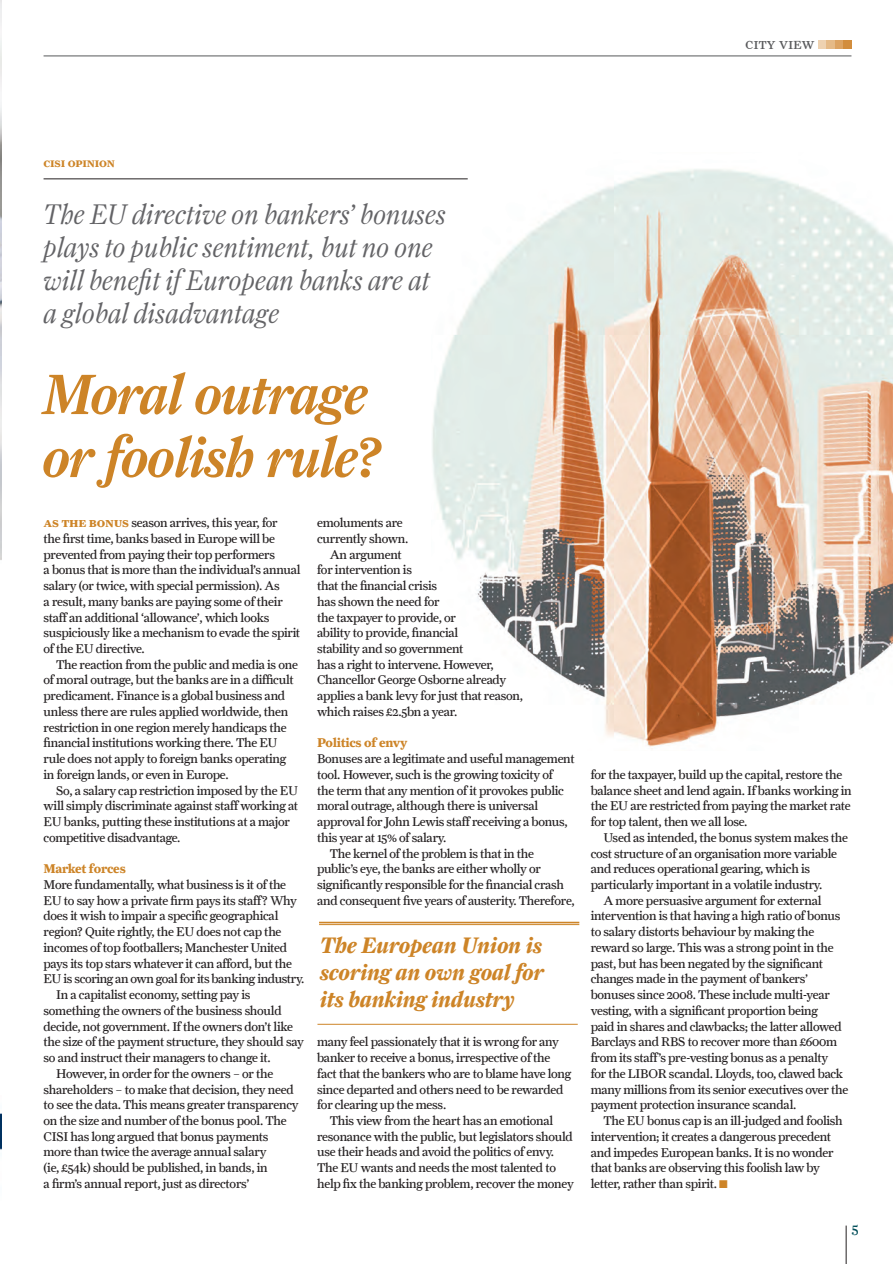
<style>
.page{position:relative;width:893px;height:1264px;background:#fff}
.page>*{position:absolute;margin:0;border:0;box-sizing:border-box;transform-origin:0 0}
.t1{font:italic 500 57px/63px "Farnham Display";letter-spacing:-.02em;color:#cd8427}
.t2{font:italic 300 28.5px/33px "Farnham Display";color:#636366}
.t3{font:italic 700 22.5px/27px "Farnham Display";color:#cd8427;text-align:justify}
.t4{font:15px "Farnham Display Regular SC";letter-spacing:-.02em;color:#57585a}
.t5{font:13.5px "Farnham Display";color:#004e59}
.t6{font:12.75px/15.8px "Farnham Text";letter-spacing:-.02em;color:#231f20}
.t7{font:700 12.75px "Farnham Text";letter-spacing:-.02em;color:#cd8427}
.t8{font:12px "Farnham Display Bold SC";letter-spacing:-.02em;color:#cd8427}
.s1{font-family:"Farnham Text Bold SC";color:#cd8427}
.s2{color:#cd8427}
</style>
<div class="page">
<div style="left:818px;top:40px;width:9px;height:8px;background:#eed2b1"></div>
<div style="left:827px;top:40px;width:8px;height:8px;background:#e5ba87"></div>
<div style="left:835px;top:40px;width:8px;height:8px;background:#dca362"></div>
<div style="left:843px;top:40px;width:8px;height:8px;background:#d28d3d"></div>
<img style="left:431px;top:169px;width:462px;height:580px">
<hr style="left:44px;top:179px;width:424px;height:1px;background:#231f20">
<hr style="left:44px;top:56px;width:807px;height:1px;background:#57585a">
<hr style="left:846px;top:1225px;width:1px;height:39px;background:#231f20">
<img style="left:0;top:2px;width:1px;height:1148px">
<hr style="left:319px;top:922px;width:260px;height:1px;background:#cd8427">
<hr style="left:319px;top:924px;width:260px;height:1px;background:#cd8427">
<hr style="left:317px;top:1024px;width:261px;height:1px;background:#cd8427">
<p class="t4" style="left:745px;top:35px;width:71px">city view</p>
<p class="t8" style="left:44px;top:156px;width:73px">cisi opinion</p>
<h2 class="t2" style="left:44px;top:197px;width:404px">The EU directive on bankers’ bonuses plays to public sentiment, but no one will benefit if European banks are at a global disadvantage</h2>
<h1 class="t1" style="left:43px;top:362px;width:339px">Moral outrage or foolish rule?</h1>
<p class="t6" style="left:44px;top:515px;width:259px"><span class="s1">as the bonus</span> season arrives, this year, for<br>the first time, banks based in Europe will be prevented from paying their top performers<br>a bonus that is more than the individual’s annual salary (or twice, with special permission). As<br>a result, many banks are paying some of their staff an additional ‘allowance’, which looks suspiciously like a mechanism to evade the spirit of the EU directive.</p>
<p class="t6" style="left:44px;top:656px;width:256px;text-indent:13px">The reaction from the public and media is one of moral outrage, but the banks are in a difficult predicament. Finance is a global business and unless there are rules applied worldwide, then restriction in one region merely handicaps the financial institutions working there. The EU rule does not apply to foreign banks operating in foreign lands, or even in Europe.</p>
<p class="t6" style="left:44px;top:782px;width:256px;text-indent:13px">So, a salary cap restriction imposed by the EU will simply discriminate against staff working at EU banks, putting these institutions at a major competitive disadvantage.</p>
<p class="t7" style="left:44px;top:861px;width:84px">Market forces</p>
<p class="t6" style="left:44px;top:876px;width:244px">More fundamentally, what business is it of the</p>
<p class="t6" style="left:44px;top:892px;width:255px">EU to say how a private firm pays its staff? Why</p>
<p class="t6" style="left:44px;top:908px;width:236px">does it wish to impair a specific geographical</p>
<p class="t6" style="left:44px;top:924px;width:239px">region? Quite rightly, the EU does not cap the</p>
<p class="t6" style="left:44px;top:939px;width:245px">incomes of top footballers; Manchester United</p>
<p class="t6" style="left:44px;top:955px;width:250px">pays its top stars whatever it can afford, but the</p>
<p class="t6" style="left:44px;top:971px;width:262px">EU is scoring an own goal for its banking industry.</p>
<p class="t6" style="left:56px;top:987px;width:196px">In a capitalist economy, setting pay is</p>
<p class="t6" style="left:44px;top:1002px;width:240px">something the owners of the business should</p>
<p class="t6" style="left:44px;top:1018px;width:251px">decide, not government. If the owners don’t like</p>
<p class="t6" style="left:44px;top:1034px;width:262px">the size of the payment structure, they should say</p>
<p class="t6" style="left:44px;top:1050px;width:229px">so and instruct their managers to change it.</p>
<p class="t6" style="left:56px;top:1065px;width:218px">However, in order for the owners – or the</p>
<p class="t6" style="left:44px;top:1081px;width:252px">shareholders – to make that decision, they need</p>
<p class="t6" style="left:44px;top:1097px;width:257px">to see the data. This means greater transparency</p>
<p class="t6" style="left:44px;top:1112px;width:245px">on the size and number of the bonus pool. The</p>
<p class="t6" style="left:44px;top:1128px;width:226px">CISI has long argued that bonus payments</p>
<p class="t6" style="left:44px;top:1144px;width:224px">more than twice the average annual salary</p>
<p class="t6" style="left:44px;top:1160px;width:226px">(ie, £54k) should be published, in bands, in</p>
<p class="t6" style="left:44px;top:1175px;width:207px">a firm’s annual report, just as directors’</p>
<p class="t6" style="left:317px;top:515px;width:87px">emoluments are</p>
<p class="t6" style="left:317px;top:530px;width:93px">currently shown.</p>
<p class="t6" style="left:330px;top:546px;width:73px">An argument</p>
<p class="t6" style="left:317px;top:562px;width:96px">for intervention is</p>
<p class="t6" style="left:317px;top:578px;width:121px">that the financial crisis</p>
<p class="t6" style="left:317px;top:593px;width:124px">has shown the need for</p>
<p class="t6" style="left:317px;top:609px;width:140px">the taxpayer to provide, or</p>
<p class="t6" style="left:317px;top:625px;width:143px">ability to provide, financial</p>
<p class="t6" style="left:317px;top:640px;width:148px">stability and so government</p>
<p class="t6" style="left:317px;top:656px;width:178px">has a right to intervene. However,</p>
<p class="t6" style="left:317px;top:672px;width:191px">Chancellor George Osborne already</p>
<p class="t6" style="left:317px;top:688px;width:207px">applies a bank levy for just that reason,</p>
<p class="t6" style="left:317px;top:703px;width:142px">which raises £2.5bn a year.</p>
<p class="t7" style="left:317px;top:735px;width:92px">Politics of envy</p>
<p class="t6" style="left:317px;top:751px;width:259px">Bonuses are a legitimate and useful management</p>
<p class="t6" style="left:317px;top:766px;width:237px">tool. However, such is the growing toxicity of</p>
<p class="t6" style="left:317px;top:782px;width:248px">the term that any mention of it provokes public</p>
<p class="t6" style="left:317px;top:798px;width:223px">moral outrage, although there is universal</p>
<p class="t6" style="left:317px;top:814px;width:252px">approval for John Lewis staff receiving a bonus,</p>
<p class="t6" style="left:317px;top:829px;width:131px">this year at 15% of salary.</p>
<p class="t6" style="left:330px;top:845px;width:206px">The kernel of the problem is that in the</p>
<p class="t6" style="left:317px;top:861px;width:225px">public’s eye, the banks are either wholly or</p>
<p class="t6" style="left:317px;top:876px;width:248px">significantly responsible for the financial crash</p>
<p class="t6" style="left:317px;top:892px;width:259px">and consequent five years of austerity. Therefore,</p>
<h3 class="t3" style="left:320px;top:932px;width:226px">The European Union is scoring an own goal for its banking industry</h3>
<p class="t6" style="left:317px;top:1034px;width:256px">many feel passionately that it is wrong for any banker to receive a bonus, irrespective of the fact that the bankers who are to blame have long since departed and others need to be rewarded for clearing up the mess.</p>
<p class="t6" style="left:317px;top:1112px;width:258px;text-indent:13px">This view from the heart has an emotional resonance with the public, but legislators should use their heads and avoid the politics of envy.<br>The EU wants and needs the most talented to help fix the banking problem, recover the money</p>
<p class="t6" style="left:591px;top:766px;width:262px">for the taxpayer, build up the capital, restore the balance sheet and lend again. If banks working in the EU are restricted from paying the market rate for top talent, then we all lose.</p>
<p class="t6" style="left:603px;top:829px;width:246px">Used as intended, the bonus system makes the</p>
<p class="t6" style="left:591px;top:845px;width:248px">cost structure of an organisation more variable</p>
<p class="t6" style="left:591px;top:861px;width:221px">and reduces operational gearing, which is</p>
<p class="t6" style="left:591px;top:876px;width:233px">particularly important in a volatile industry.</p>
<p class="t6" style="left:603px;top:892px;width:219px">A more persuasive argument for external</p>
<p class="t6" style="left:591px;top:908px;width:251px">intervention is that having a high ratio of bonus</p>
<p class="t6" style="left:591px;top:924px;width:225px">to salary distorts behaviour by making the</p>
<p class="t6" style="left:591px;top:939px;width:245px">reward so large. This was a strong point in the</p>
<p class="t6" style="left:591px;top:955px;width:234px">past, but has been negated by the significant</p>
<p class="t6" style="left:591px;top:971px;width:219px">changes made in the payment of bankers’</p>
<p class="t6" style="left:591px;top:987px;width:241px">bonuses since 2008. These include multi-year</p>
<p class="t6" style="left:591px;top:1002px;width:229px">vesting, with a significant proportion being</p>
<p class="t6" style="left:591px;top:1018px;width:253px">paid in shares and clawbacks; the latter allowed</p>
<p class="t6" style="left:591px;top:1034px;width:248px">Barclays and RBS to recover more than £600m</p>
<p class="t6" style="left:591px;top:1050px;width:239px">from its staff’s pre-vesting bonus as a penalty</p>
<p class="t6" style="left:591px;top:1065px;width:254px">for the LIBOR scandal. Lloyds, too, clawed back</p>
<p class="t6" style="left:591px;top:1081px;width:259px">many millions from its senior executives over the</p>
<p class="t6" style="left:591px;top:1097px;width:207px">payment protection insurance scandal.</p>
<p class="t6" style="left:603px;top:1112px;width:241px">The EU bonus cap is an ill-judged and foolish</p>
<p class="t6" style="left:591px;top:1128px;width:242px">intervention; it creates a dangerous precedent</p>
<p class="t6" style="left:591px;top:1144px;width:244px">and impedes European banks. It is no wonder</p>
<p class="t6" style="left:591px;top:1160px;width:231px">that banks are observing this foolish law by</p>
<p class="t6" style="left:591px;top:1175px;width:139px">letter, rather than spirit. <span class="s2">■</span></p>
<p class="t5" style="left:852px;top:1222px;width:8px">5</p>
</div>
